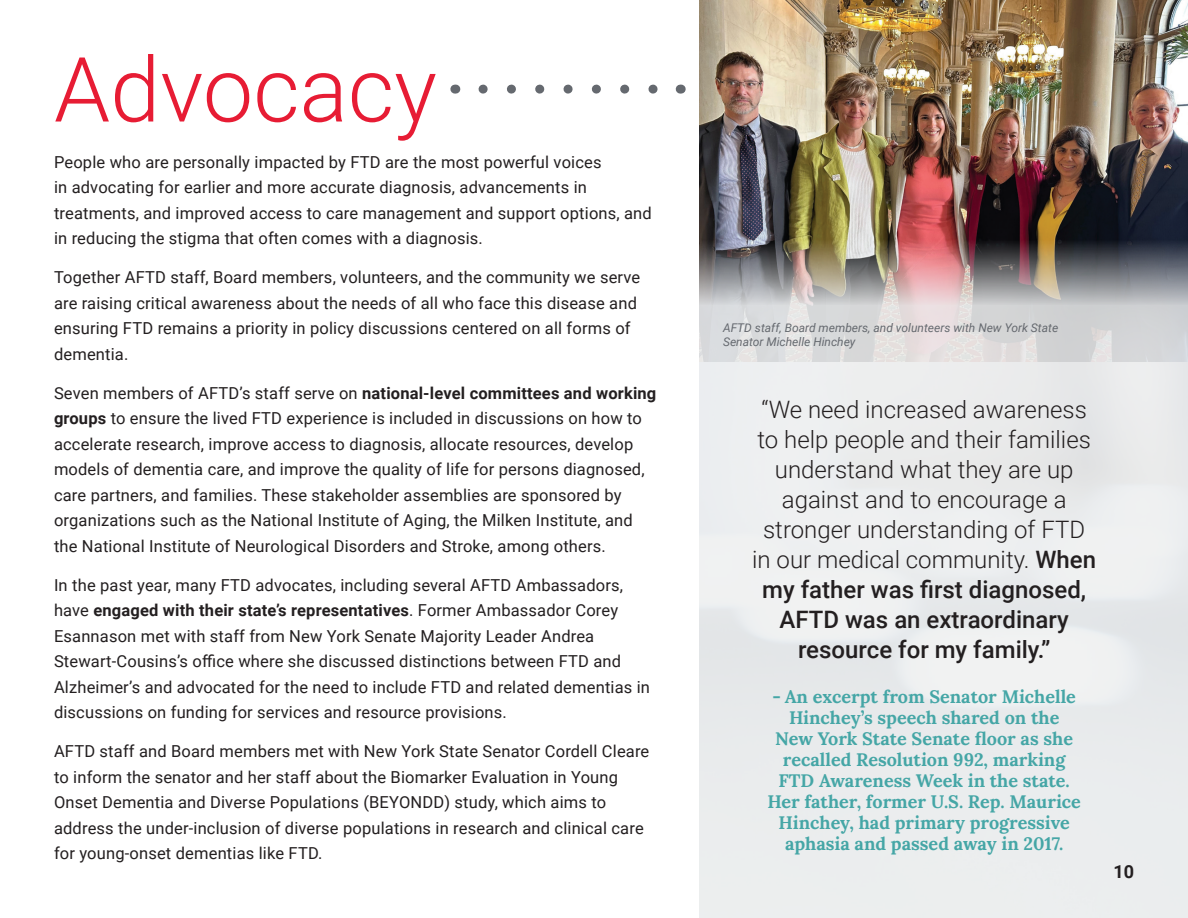
<style>
.page{position:relative;width:1188px;height:918px;background:#fff}
.page>*{position:absolute;margin:0;border:0;box-sizing:border-box;transform-origin:0 0}
.t1{font:300 90px "Roboto";color:#e71c34}
.t2{font:300 24px/30px "Roboto";color:#231f20;text-align:center}
.t3{font:700 18px/21px "Lora";color:#45a6a6;text-align:center}
.t4{font:700 18px "Roboto";color:#231f20}
.t5{font:16.5px/25.5px "Roboto";letter-spacing:.01em;color:#231f20}
.t6{font:italic 12px/14.2px "Roboto";color:#65696f}
.s1{font-weight:700}
.s2{font-weight:500}
</style>
<div class="page">
<svg style="left:483px;top:85px;width:175px;height:9px"></svg>
<img style="left:700px;top:0;width:488px;height:192px">
<img style="left:700px;top:192px;width:488px;height:169px">
<h1 class="t1" style="left:54px;top:26px;width:384px">Advocacy</h1>
<p class="t5" style="left:54px;top:149px;width:599px">People who are personally impacted by FTD are the most powerful voices<br>in advocating for earlier and more accurate diagnosis, advancements in treatments, and improved access to care management and support options, and in reducing the stigma that often comes with a diagnosis.</p>
<p class="t5" style="left:54px;top:264px;width:588px">Together AFTD staff, Board members, volunteers, and the community we serve are raising critical awareness about the needs of all who face this disease and ensuring FTD remains a priority in policy discussions centered on all forms of dementia.</p>
<p class="t5" style="left:54px;top:380px;width:604px">Seven members of AFTD’s staff serve on <span class="s1">national-level committees and working groups</span> to ensure the lived FTD experience is included in discussions on how to accelerate research, improve access to diagnosis, allocate resources, develop models of dementia care, and improve the quality of life for persons diagnosed, care partners, and families. These stakeholder assemblies are sponsored by organizations such as the National Institute of Aging, the Milken Institute, and the National Institute of Neurological Disorders and Stroke, among others.</p>
<p class="t5" style="left:54px;top:571px;width:598px">In the past year, many FTD advocates, including several AFTD Ambassadors, have <span class="s1">engaged with their state’s representatives</span>. Former Ambassador Corey Esannason met with staff from New York Senate Majority Leader Andrea Stewart-Cousins’s office where she discussed distinctions between FTD and Alzheimer’s and advocated for the need to include FTD and related dementias in discussions on funding for services and resource provisions.</p>
<p class="t5" style="left:54px;top:738px;width:597px">AFTD staff and Board members met with New York State Senator Cordell Cleare to inform the senator and her staff about the Biomarker Evaluation in Young Onset Dementia and Diverse Populations (BEYONDD) study, which aims to address the under-inclusion of diverse populations in research and clinical care for young-onset dementias like FTD.</p>
<p class="t6" style="left:723px;top:320px;width:337px">AFTD staff, Board members, and volunteers with New York State<br>Senator Michelle Hinchey</p>
<p class="t2" style="left:752px;top:393px;width:345px">“We need increased awareness to help people and their families understand what they are up against and to encourage a stronger understanding of FTD in our medical community. <span class="s2">When my father was first diagnosed,<br>AFTD was an extraordinary resource for my family.”</span></p>
<p class="t3" style="left:767px;top:686px;width:315px">- An excerpt from Senator Michelle Hinchey’s speech shared on the<br>New York State Senate floor as she recalled Resolution 992, marking FTD Awareness Week in the state.<br>Her father, former U.S. Rep. Maurice Hinchey, had primary progressive aphasia and passed away in 2017.</p>
<p class="t4" style="left:1113px;top:859px;width:22px">10</p>
</div>
